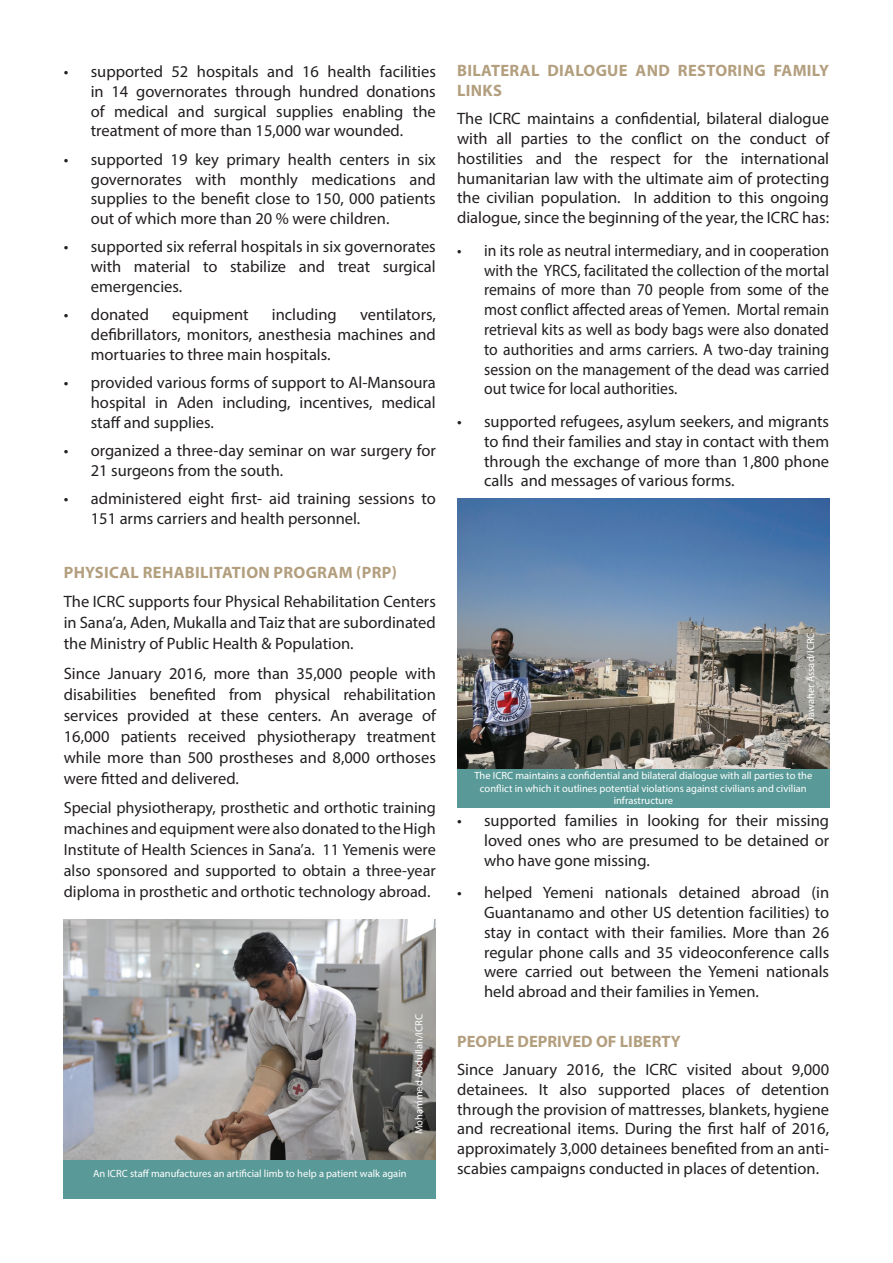
<style>
.page{position:relative;width:893px;height:1263px;background:#fff}
.page>*{position:absolute;margin:0;border:0;box-sizing:border-box;transform-origin:0 0}
.t1{font:16.5px/19.8px "Myriad Pro";color:#231f20;text-align:justify}
.t2{font:16.5px/19.8px "Myriad Pro";color:#231f20;text-align:justify;scale:.95 1}
.t3{font:700 16.5px/19.8px "Myriad Pro";letter-spacing:.02em;color:#b39f7e}
.t4{font:700 16.5px "Myriad Pro";color:#b39f7e}
.t5{font:16.2px/21px "Myriad Pro";color:#231f20;text-align:justify}
.t6{font:10.5px/12.6px "Myriad Pro";color:#fff;text-align:center}
.s1{font-size:16.5px}
</style>
<div class="page">
<img style="left:64px;top:919px;width:372px;height:241px">
<div style="left:64px;top:1160px;width:372px;height:38px;background:#599a98"></div>
<img style="left:457px;top:499px;width:372px;height:270px">
<div style="left:457px;top:769px;width:372px;height:38px;background:#599a98"></div>
<p class="t1" style="left:91px;top:61px;width:347px;text-indent:-27px">• supported 52 hospitals and 16 health facilities in 14 governorates through hundred donations of medical and surgical supplies enabling the treatment of more than 15,000 war wounded.</p>
<p class="t1" style="left:91px;top:149px;width:347px;text-indent:-27px">• supported 19 key primary health centers in six governorates with monthly medications and supplies to the benefit close to 150, 000 patients out of which more than 20 % were children.</p>
<p class="t1" style="left:91px;top:237px;width:347px;text-indent:-27px">• supported six referral hospitals in six governorates with material to stabilize and treat surgical emergencies.</p>
<p class="t1" style="left:64px;top:305px;width:87px">• donated</p>
<p class="t1" style="left:172px;top:305px;width:78px">equipment</p>
<p class="t1" style="left:272px;top:305px;width:66px">including</p>
<p class="t1" style="left:91px;top:305px;width:347px;text-indent:269px">ventilators, defibrillators, monitors, anesthesia machines and mortuaries to three main hospitals.</p>
<p class="t1" style="left:91px;top:373px;width:347px;text-indent:-27px">• provided various forms of support to Al-Mansoura hospital in Aden including, incentives, medical staff and supplies.</p>
<p class="t1" style="left:91px;top:440px;width:347px;text-indent:-27px">• organized a three-day seminar on war surgery for<br>21 surgeons from the south.</p>
<p class="t1" style="left:91px;top:488px;width:347px;text-indent:-27px">• administered eight first- aid training sessions to<br>151 arms carriers and health personnel.</p>
<p class="t3" style="left:64px;top:562px;width:221px">PHYSICAL REHABILITATION PRO</p>
<p class="t3" style="left:306px;top:562px;width:93px">GRAM (PRP)</p>
<p class="t1" style="left:64px;top:591px;width:374px;line-height:21px">The ICRC supports four Physical Rehabilitation Centers in Sana’a, Aden, Mukalla and Taiz that are subordinated the Ministry of Public Health &amp; Population.</p>
<p class="t1" style="left:64px;top:663px;width:374px;line-height:21px">Since January 2016, more than 35,000 people with disabilities benefited from physical rehabilitation services provided at these centers. An average of 16,000 patients received physiotherapy treatment while more than 500 prostheses and 8,000 orthoses were fitted and delivered.</p>
<p class="t5" style="left:64px;top:797px;width:374px">Special physiotherapy, prosthetic and orthotic training machines and equipment were also donated to the High Institute of Health Sciences in Sana’a. 11 Yemenis were also sponsored and supported to obtain a three-year diploma in prosthetic and orthotic technology abroad<span class="s1">.</span></p>
<p class="t6" style="left:412px;top:1134px;width:121px;rotate:-90deg">Mohammed Abdullah/ICRC</p>
<p class="t6" style="left:93px;top:1167px;width:315px">An ICRC staff manufactures an artificial limb to help a patient walk again</p>
<p class="t3" style="left:457px;top:60px;width:374px">BI LATERAL DIALOGUE AND RESTORI NG FAMILY<br>LINKS</p>
<p class="t1" style="left:457px;top:109px;width:374px">The ICRC maintains a confidential, bilateral dialogue with all parties to the conflict on the conduct of hostilities and the respect for the international humanitarian law with the ultimate aim of protecting the civilian population. In addition to this ongoing dialogue, since the beginning of the year, the ICRC has:</p>
<p class="t2" style="left:484px;top:240px;width:365px;text-indent:-27px">• in its role as neutral intermediary, and in cooperation with the YRCS, facilitated the collection of the mortal remains of more than 70 people from some of the most conflict affected areas of Yemen. Mortal remain retrieval kits as well as body bags were also donated to authorities and arms carriers. A two-day training session on the management of the dead was carried out twice for local authorities.</p>
<p class="t1" style="left:484px;top:411px;width:347px;text-indent:-27px">• supported refugees, asylum seekers, and migrants to find their families and stay in contact with them through the exchange of more than 1,800 phone calls and messages of various forms.</p>
<p class="t6" style="left:804px;top:720px;width:89px;rotate:-90deg">Jawaher Assad/ICRC</p>
<p class="t6" style="left:474px;top:769px;width:339px">The ICRC maintains a confidential and bilateral dialogue with all parties to the conflict in which it outlines potential violations against civilians and civilian infrastructure</p>
<p class="t1" style="left:484px;top:810px;width:347px;text-indent:-27px">• supported families in looking for their missing loved ones who are presumed to be detained or who have gone missing.</p>
<p class="t1" style="left:484px;top:882px;width:347px;text-indent:-27px">• helped Yemeni nationals detained abroad (in Guantanamo and other US detention facilities) to stay in contact with their families. More than 26 regular phone calls and 35 videoconference calls were carried out between the Yemeni nationals held abroad and their families in Yemen.</p>
<p class="t4" style="left:457px;top:1030px;width:215px">PEOPLE DEPRIVED OF LIBERTY</p>
<p class="t1" style="left:457px;top:1059px;width:374px">Since January 2016, the ICRC visited about 9,000 detainees. It also supported places of detention through the provision of mattresses, blankets, hygiene and recreational items. During the first half of 2016, approximately 3,000 detainees benefited from an anti&shy;scabies campaigns conducted in places of detention.</p>
</div>
